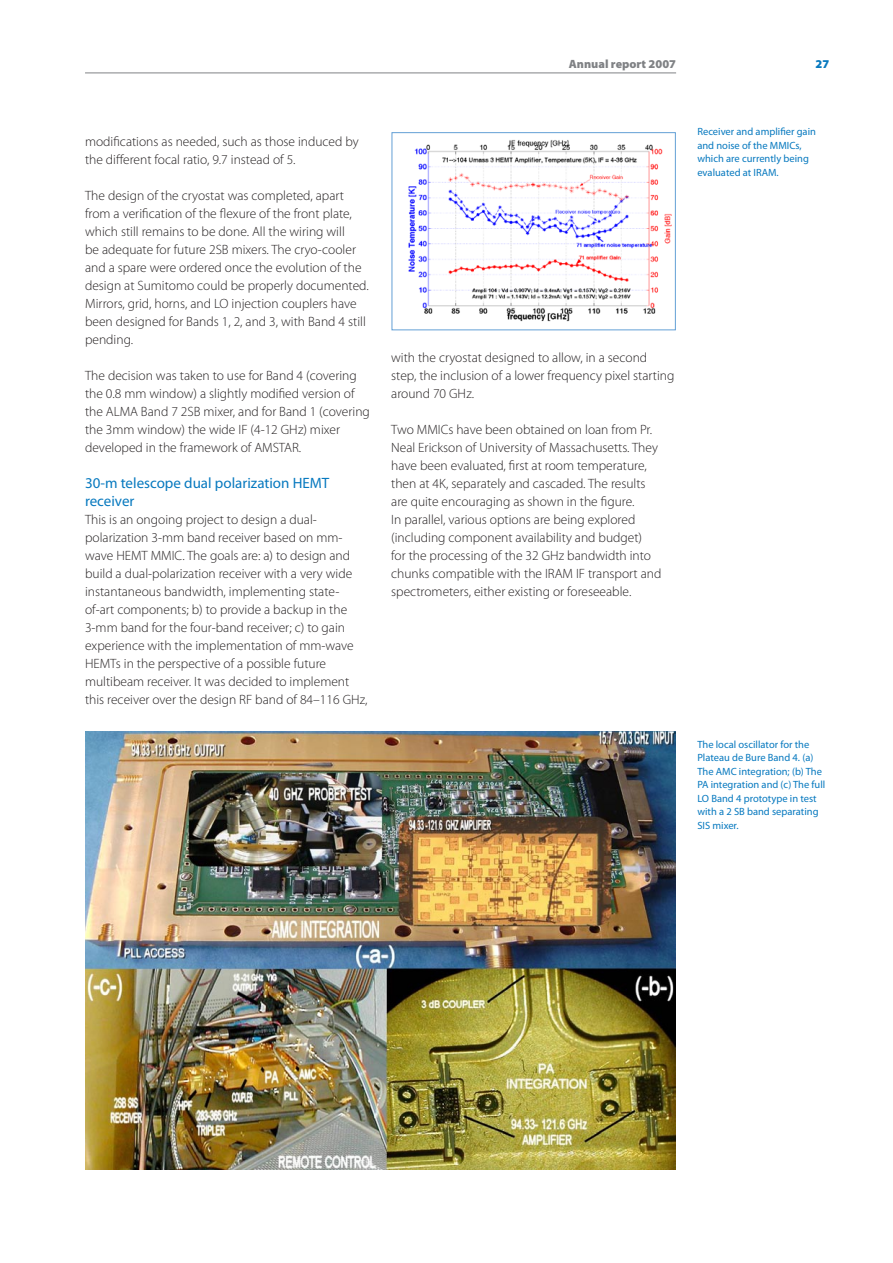
<style>
.page{position:relative;width:893px;height:1263px;background:#fff}
.page>*{position:absolute;margin:0;border:0;box-sizing:border-box;transform-origin:0 0}
.t1{font:15px/18px "Myriad Pro";color:#0779bf}
.t2{font:300 13.5px/18px "Myriad Pro";color:#231f20}
.t3{font:900 12px "Myriad Pro";color:#808285}
.t4{font:900 12px "Myriad Pro";color:#0779bf}
.t5{font:10.5px/13.5px "Myriad Pro";color:#0779bf}
</style>
<div class="page">
<hr style="left:85px;top:73px;width:591px;height:1px;background:#808285">
<img style="left:408px;top:140px;width:264px;height:182px">
<div style="left:392px;top:132px;width:284px;height:198px;border:1px solid #63a0d6"></div>
<img style="left:86px;top:732px;width:590px;height:438px">
<p class="t3" style="left:569px;top:56px;width:109px">Annual report 2007</p>
<p class="t4" style="left:815px;top:56px;width:15px">27</p>
<p class="t2" style="left:85px;top:132px;width:275px">modifications as needed, such as those induced by the different focal ratio, 9.7 instead of 5.</p>
<p class="t2" style="left:85px;top:186px;width:285px">The design of the cryostat was completed, apart from a verification of the flexure of the front plate, which still remains to be done. All the wiring will<br>be adequate for future 2SB mixers. The cryo-cooler and a spare were ordered once the evolution of the design at Sumitomo could be properly documented.<br>Mirrors, grid, horns, and LO injection couplers have been designed for Bands 1, 2, and 3, with Band 4 still pending.</p>
<p class="t2" style="left:85px;top:366px;width:286px">The decision was taken to use for Band 4 (covering the 0.8 mm window) a slightly modified version of the ALMA Band 7 2SB mixer, and for Band 1 (covering the 3mm window) the wide IF (4‑12 GHz) mixer developed in the framework of AMSTAR.</p>
<p class="t1" style="left:85px;top:473px;width:246px">30-m telescope dual polarization HEMT receiver</p>
<p class="t2" style="left:85px;top:510px;width:284px">This is an ongoing project to design a dual&shy;polarization 3-mm band receiver based on mm&shy;wave HEMT MMIC. The goals are: a) to design and build a dual-polarization receiver with a very wide instantaneous bandwidth, implementing state&shy;of-art components; b) to provide a backup in the 3-mm band for the four-band receiver; c) to gain experience with the implementation of mm-wave HEMTs in the perspective of a possible future multibeam receiver. It was decided to implement this receiver over the design RF band of 84–116 GHz,</p>
<p class="t2" style="left:391px;top:348px;width:285px">with the cryostat designed to allow, in a second step, the inclusion of a lower frequency pixel starting around 70 GHz.</p>
<p class="t2" style="left:391px;top:420px;width:272px">Two MMICs have been obtained on loan from Pr.<br>Neal Erickson of University of Massachusetts. They have been evaluated, first at room temperature, then at 4K, separately and cascaded. The results are quite encouraging as shown in the figure.<br>In parallel, various options are being explored (including component availability and budget)<br>for the processing of the 32 GHz bandwidth into chunks compatible with the IRAM IF transport and spectrometers, either existing or foreseeable.</p>
<p class="t5" style="left:697px;top:125px;width:120px">Receiver and amplifier gain and noise of the MMICs, which are currently being evaluated at IRAM.</p>
<p class="t5" style="left:697px;top:737px;width:129px">The local oscillator for the<br>Plateau de Bure Band 4. (a)<br>The AMC integration; (b) The<br>PA integration and (c) The full<br>LO Band 4 prototype in test with a 2 SB band separating<br>SIS mixer.</p>
</div>
